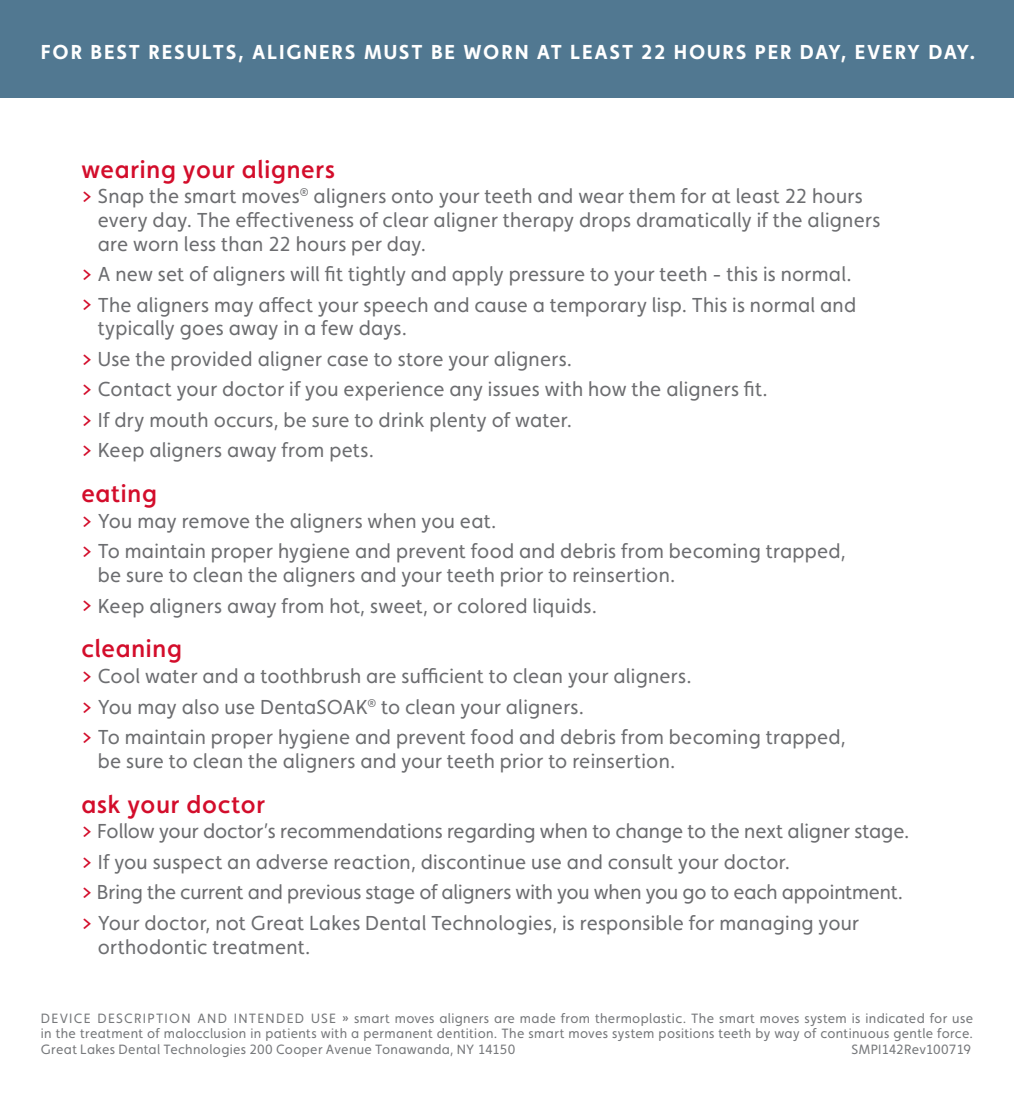
<style>
.page{position:relative;width:1014px;height:1095px;background:#fff}
.page>*{position:absolute;margin:0;border:0;box-sizing:border-box;transform-origin:0 0}
.t1{font:500 24.75px "Faricy New";letter-spacing:.035em;color:#d30d2b}
.t2{font:20.25px/30.6px "Faricy New";letter-spacing:.015em;color:#6c6d70}
.t3{font:700 20.25px "Faricy New";letter-spacing:.09em;color:#fff}
.t4{font:13.5px/15.8px "Faricy New";letter-spacing:.025em;color:#76787b;text-align:justify}
.t5{font:13.5px "Faricy New";color:#76787b}
.s1{color:#d30d2b}
</style>
<div class="page">
<div style="left:0;top:0;width:1013px;height:97px;background:#517891"></div>
<p class="t3" style="left:41px;top:39px;width:935px">FOR BEST RESULTS, ALIGNERS MUST BE WORN AT LEAST 22 HOURS PER DAY, EVERY DAY.</p>
<p class="t1" style="left:81px;top:154px;width:255px">wearing your aligners</p>
<p class="t2" style="left:98px;top:184px;width:783px;line-height:23.6px;text-indent:-16px"><span class="s1">&gt;</span> Snap the smart moves<sup>®</sup> aligners onto your teeth and wear them for at least 22 hours every day. The effectiveness of clear aligner therapy drops dramatically if the aligners are worn less than 22 hours per day.</p>
<p class="t2" style="left:81px;top:258px;width:776px"><span class="s1">&gt;</span> A new set of aligners will fit tightly and apply pressure to your teeth - this is normal. <span class="s1">&gt;</span> The aligners may affect your speech and cause a temporary lisp. This is normal and</p>
<p class="t2" style="left:81px;top:313px;width:687px;text-indent:16px">typically goes away in a few days.<br><span class="s1">&gt;</span> Use the provided aligner case to store your aligners.<br><span class="s1">&gt;</span> Contact your doctor if you experience any issues with how the aligners fit. <span class="s1">&gt;</span> If dry mouth occurs, be sure to drink plenty of water.<br><span class="s1">&gt;</span> Keep aligners away from pets.</p>
<p class="t1" style="left:81px;top:478px;width:77px">eating</p>
<p class="t2" style="left:81px;top:505px;width:765px"><span class="s1">&gt;</span> You may remove the aligners when you eat.<br><span class="s1">&gt;</span> To maintain proper hygiene and prevent food and debris from becoming trapped,</p>
<p class="t2" style="left:81px;top:559px;width:595px;text-indent:16px">be sure to clean the aligners and your teeth prior to reinsertion. <span class="s1">&gt;</span> Keep aligners away from hot, sweet, or colored liquids.</p>
<p class="t1" style="left:81px;top:634px;width:102px">cleaning</p>
<p class="t2" style="left:81px;top:660px;width:765px"><span class="s1">&gt;</span> Cool water and a toothbrush are sufficient to clean your aligners.<br><span class="s1">&gt;</span> You may also use DentaSOAK<sup>®</sup> to clean your aligners.<br><span class="s1">&gt;</span> To maintain proper hygiene and prevent food and debris from becoming trapped,</p>
<p class="t2" style="left:98px;top:745px;width:579px">be sure to clean the aligners and your teeth prior to reinsertion.</p>
<p class="t1" style="left:81px;top:789px;width:185px">ask your doctor</p>
<p class="t2" style="left:81px;top:815px;width:829px"><span class="s1">&gt;</span> Follow your doctor’s recommendations regarding when to change to the next aligner stage. <span class="s1">&gt;</span> If you suspect an adverse reaction, discontinue use and consult your doctor.<br><span class="s1">&gt;</span> Bring the current and previous stage of aligners with you when you go to each appointment. <span class="s1">&gt;</span> Your doctor, not Great Lakes Dental Technologies, is responsible for managing your</p>
<p class="t2" style="left:98px;top:930px;width:214px">orthodontic treatment.</p>
<p class="t4" style="left:41px;top:1009px;width:933px">DEVICE DESCRIPTION AND INTENDED USE » smart moves aligners are made from thermoplastic. The smart moves system is indicated for use in the treatment of malocclusion in patients with a permanent dentition. The smart moves system positions teeth by way of continuous gentle force.<br>Great Lakes Dental Technologies 200 Cooper Avenue Tonawanda, NY 14150</p>
<p class="t5" style="left:851px;top:1041px;width:121px">SMPI142Rev100719</p>
</div>
